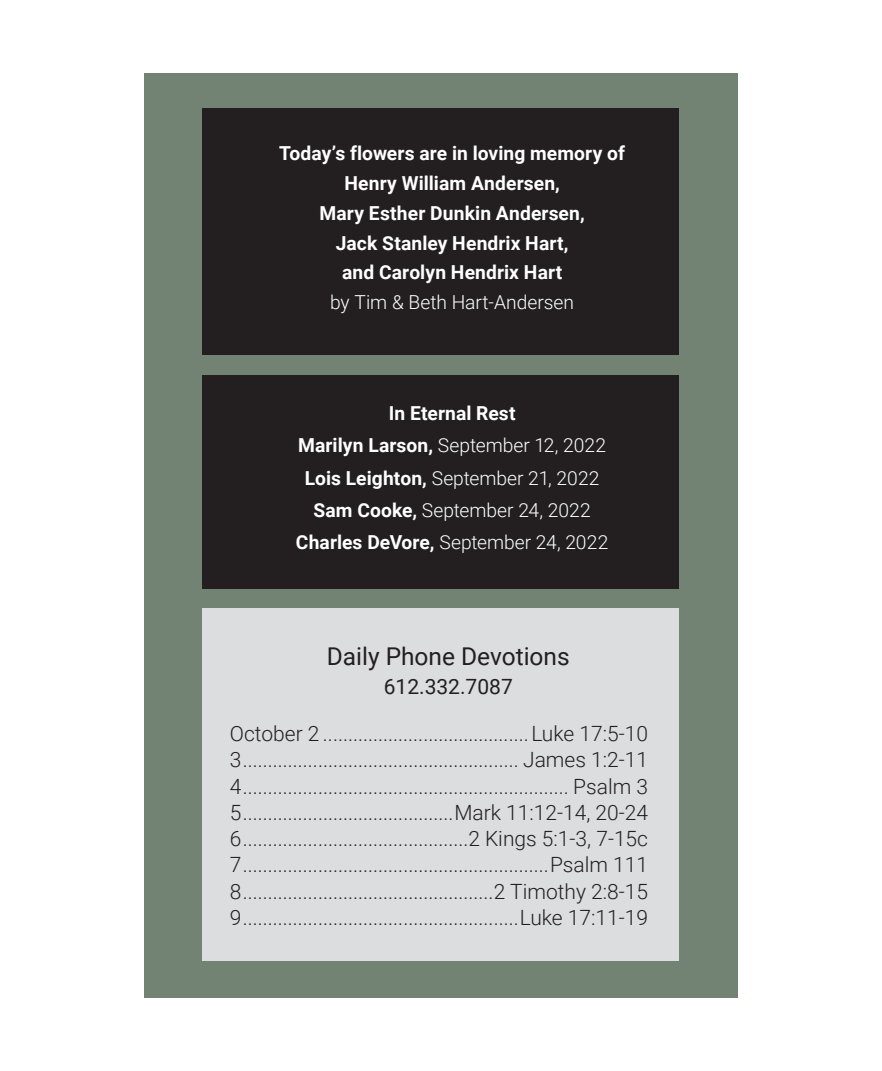
<style>
.page{position:relative;width:882px;height:1071px;background:#fff}
.page>*{position:absolute;margin:0;border:0;box-sizing:border-box;transform-origin:0 0}
.t1{font:24.5px "Roboto";color:#231f20}
.t2{font:300 21px "Roboto";color:#231f20}
.t3{font:21px "Roboto";color:#231f20}
.Music_PrayerText{font:300 19.25px "Roboto";color:#fff}
.Music_PrayerText-2{font:700 19.25px "Roboto";letter-spacing:.005em;color:#fff}
.s1{font-weight:700}
</style>
<div class="page">
<div style="left:144px;top:73px;width:594px;height:925px;background:#738373"></div>
<div style="left:202px;top:608px;width:477px;height:353px;background:#dcdddf"></div>
<div style="left:202px;top:108px;width:477px;height:247px;background:#231f20"></div>
<div style="left:202px;top:375px;width:477px;height:213px;background:#231f20"></div>
<p class="Music_PrayerText-2" style="left:279px;top:140px;width:347px">Today’s flowers are in loving memory of</p>
<p class="Music_PrayerText-2" style="left:344px;top:170px;width:217px">Henry William Andersen,</p>
<p class="Music_PrayerText-2" style="left:319px;top:200px;width:267px">Mary Esther Dunkin Andersen,</p>
<p class="Music_PrayerText-2" style="left:336px;top:229px;width:234px">Jack Stanley Hendrix Hart,</p>
<p class="Music_PrayerText-2" style="left:342px;top:259px;width:222px">and Carolyn Hendrix Hart</p>
<p class="Music_PrayerText" style="left:330px;top:289px;width:245px">by Tim &amp; Beth Hart-Andersen</p>
<p class="Music_PrayerText-2" style="left:389px;top:400px;width:128px">In Eternal Rest</p>
<p class="Music_PrayerText" style="left:298px;top:432px;width:310px"><span class="s1">Marilyn Larson,</span> September 12, 2022</p>
<p class="Music_PrayerText" style="left:305px;top:464px;width:296px"><span class="s1">Lois Leighton,</span> September 21, 2022</p>
<p class="Music_PrayerText" style="left:314px;top:497px;width:279px"><span class="s1">Sam Cooke,</span> September 24, 2022</p>
<p class="Music_PrayerText" style="left:296px;top:529px;width:314px"><span class="s1">Charles DeVore,</span> September 24, 2022</p>
<p class="t1" style="left:327px;top:639px;width:245px">Daily Phone Devotions</p>
<p class="t3" style="left:384px;top:672px;width:131px">612.332.7087</p>
<p class="t2" style="left:230px;top:719px;width:420px">October 2 .........................................Luke 17:5-10</p>
<p class="t2" style="left:230px;top:745px;width:420px">3....................................................... James 1:2-11</p>
<p class="t2" style="left:230px;top:771px;width:420px">4................................................................. Psalm 3</p>
<p class="t2" style="left:230px;top:798px;width:420px">5..........................................Mark 11:12-14, 20-24</p>
<p class="t2" style="left:230px;top:824px;width:420px">6.............................................2 Kings 5:1-3, 7-15c</p>
<p class="t2" style="left:230px;top:850px;width:420px">7.............................................................Psalm 111</p>
<p class="t2" style="left:230px;top:876px;width:420px">8..................................................2 Timothy 2:8-15</p>
<p class="t2" style="left:230px;top:903px;width:420px">9.......................................................Luke 17:11-19</p>
</div>
